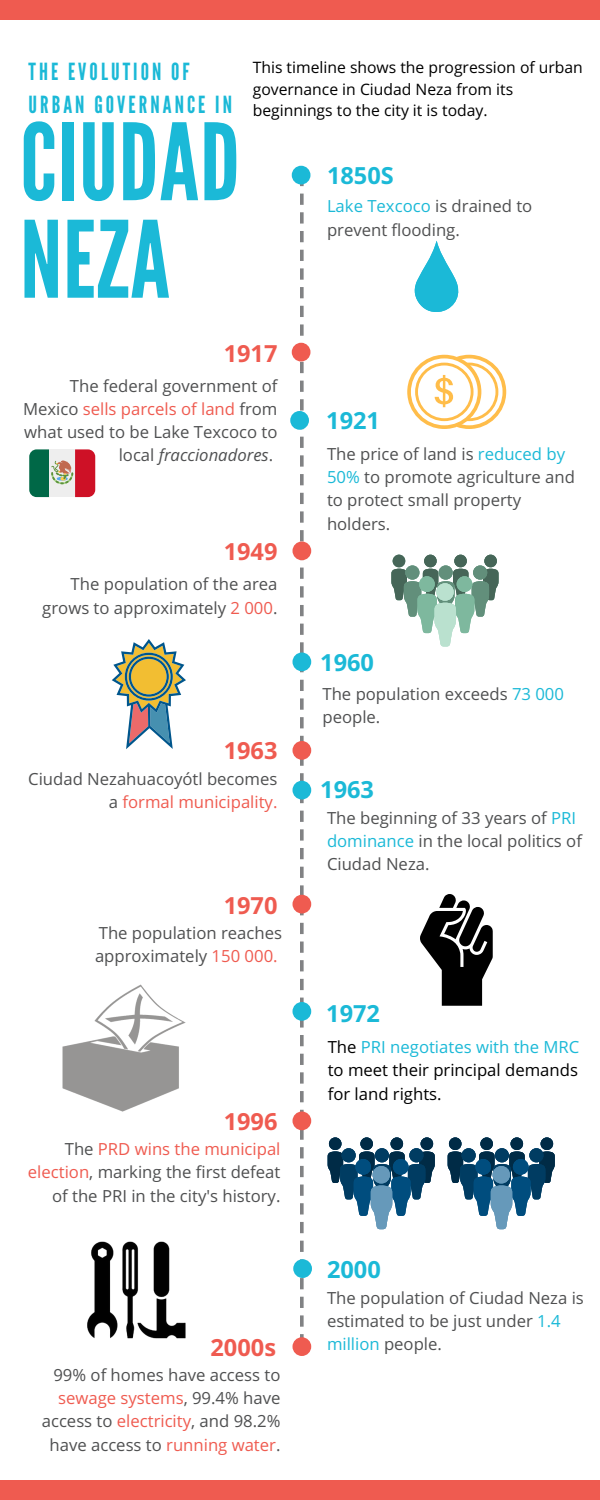
<style>
.page{position:relative;width:600px;height:1500px;background:#fff}
.page>*{position:absolute;margin:0;border:0;box-sizing:border-box;transform-origin:0 0}
.t1{font:106.1px/97.5px "League Gothic";letter-spacing:.01em;color:#1bb9d7}
.t2{font:23.6px/33px "League Gothic";letter-spacing:.13em;color:#1bb9d7}
.t3{font:700 23.6px "Open Sans";color:#1bb9d7}
.t4{font:700 23.6px "Open Sans";color:#ef5b50}
.t5{font:16.7px/23.2px "Open Sans";color:#4f5051}
.t6{font:16.7px/23.2px "Open Sans";color:#000;text-align:justify}
.t7{font:16.7px "Open Sans";color:#1bb9d7}
.t8{font:15.7px/21.8px "Open Sans";color:#000}
.s1{color:#1bb9d7}
.s2{color:#ef5b50}
.s3{font-style:italic}
.s4{color:#4f5051}
</style>
<div class="page">
<svg style="left:300px;top:184px;width:4px;height:96px"></svg>
<svg style="left:300px;top:287px;width:4px;height:105px"></svg>
<svg style="left:300px;top:399px;width:4px;height:105px"></svg>
<svg style="left:300px;top:511px;width:4px;height:105px"></svg>
<svg style="left:300px;top:624px;width:4px;height:104px"></svg>
<svg style="left:300px;top:736px;width:4px;height:105px"></svg>
<svg style="left:300px;top:848px;width:4px;height:105px"></svg>
<svg style="left:300px;top:960px;width:4px;height:105px"></svg>
<svg style="left:300px;top:1072px;width:4px;height:105px"></svg>
<svg style="left:300px;top:1185px;width:4px;height:104px"></svg>
<svg style="left:300px;top:1297px;width:4px;height:40px"></svg>
<div style="left:292px;top:166px;width:18px;height:18px;background:#1bb9d7;border-radius:50%"></div>
<div style="left:292px;top:343px;width:18px;height:18px;background:#ef5b50;border-radius:50%"></div>
<div style="left:290px;top:411px;width:19px;height:19px;background:#1bb9d7;border-radius:50%"></div>
<div style="left:293px;top:542px;width:18px;height:18px;background:#ef5b50;border-radius:50%"></div>
<div style="left:293px;top:652px;width:18px;height:19px;background:#1bb9d7;border-radius:50%"></div>
<div style="left:293px;top:741px;width:18px;height:19px;background:#ef5b50;border-radius:50%"></div>
<div style="left:293px;top:781px;width:18px;height:18px;background:#1bb9d7;border-radius:50%"></div>
<div style="left:293px;top:895px;width:18px;height:18px;background:#ef5b50;border-radius:50%"></div>
<div style="left:293px;top:1002px;width:18px;height:19px;background:#1bb9d7;border-radius:50%"></div>
<div style="left:293px;top:1112px;width:18px;height:18px;background:#ef5b50;border-radius:50%"></div>
<div style="left:293px;top:1259px;width:19px;height:19px;background:#1bb9d7;border-radius:50%"></div>
<div style="left:293px;top:1337px;width:18px;height:19px;background:#ef5b50;border-radius:50%"></div>
<div style="left:0;top:0;width:600px;height:20px;background:#ef5b50"></div>
<div style="left:0;top:1480px;width:600px;height:20px;background:#ef5b50"></div>
<svg style="left:415px;top:241px;width:43px;height:71px"></svg>
<svg style="left:407px;top:355px;width:99px;height:74px"></svg>
<svg style="left:29px;top:449px;width:66px;height:48px;background:#997e76"></svg>
<svg style="left:391px;top:555px;width:108px;height:91px"></svg>
<div style="left:436px;top:583px;width:18px;height:18px;background:#bae1cf;border-radius:50%"></div>
<svg style="left:112px;top:639px;width:74px;height:110px"></svg>
<svg style="left:420px;top:894px;width:73px;height:112px"></svg>
<img style="left:62px;top:985px;width:124px;height:127px">
<svg style="left:328px;top:1137px;width:107px;height:92px"></svg>
<div style="left:372px;top:1166px;width:18px;height:18px;background:#6699ba;border-radius:50%"></div>
<svg style="left:448px;top:1137px;width:107px;height:92px"></svg>
<div style="left:492px;top:1166px;width:18px;height:18px;background:#6699ba;border-radius:50%"></div>
<img style="left:87px;top:1241px;width:99px;height:98px">
<h2 class="t2" style="left:28px;top:55px;width:205px">THE EVOLUTION OF<br>URBAN GOVERNANCE IN</h2>
<h1 class="t1" style="left:20px;top:116px;width:221px">CIUDAD<br>NEZA</h1>
<p class="t8" style="left:253px;top:56px;width:332px">This timeline shows the progression of urban governance in Ciudad Neza from its beginnings to the city it is today.</p>
<h2 class="t3" style="left:327px;top:159px;width:68px">1850S</h2>
<p class="t5" style="left:327px;top:194px;width:207px"><span class="s1">Lake Texcoco</span> is drained to prevent flooding.</p>
<h2 class="t4" style="left:224px;top:336px;width:55px">1917</h2>
<p class="t5" style="left:23px;top:373px;width:256px;text-align:right">The federal government of<br>Mexico <span class="s2">sells parcels of land</span> from what used to be Lake Texcoco to local <span class="s3">fraccionadores</span>.</p>
<h2 class="t4" style="left:224px;top:535px;width:55px">1949</h2>
<p class="t5" style="left:42px;top:572px;width:237px;text-align:right">The population of the area grows to approximately <span class="s2">2 000</span>.</p>
<h2 class="t4" style="left:224px;top:734px;width:55px">1963</h2>
<p class="t5" style="left:28px;top:766px;width:251px;text-align:right">Ciudad Nezahuacoyótl becomes a <span class="s2">formal municipality.</span></p>
<h2 class="t4" style="left:224px;top:888px;width:55px">1970</h2>
<p class="t5" style="left:95px;top:921px;width:188px">The population reaches approximately <span class="s2">150 000.</span></p>
<h2 class="t4" style="left:224px;top:1105px;width:55px">1996</h2>
<p class="t5" style="left:28px;top:1137px;width:254px;text-align:right">The <span class="s2">PRD wins the municipal election</span>, marking the first defeat of the PRI in the city's history.</p>
<h2 class="t3" style="left:326px;top:404px;width:55px">1921</h2>
<p class="t5" style="left:327px;top:442px;width:250px">The price of land is <span class="s1">reduced by<br>50%</span> to promote agriculture and to protect small property holders.</p>
<h2 class="t3" style="left:320px;top:646px;width:55px">1960</h2>
<p class="t5" style="left:322px;top:682px;width:243px">The population exceeds <span class="s1">73 000 </span>people.</p>
<h2 class="t3" style="left:320px;top:773px;width:55px">1963</h2>
<p class="t5" style="left:327px;top:805px;width:256px">The beginning of 33 years of <span class="s1">PRI dominance</span> in the local politics of<br>Ciudad Neza.</p>
<h2 class="t3" style="left:326px;top:996px;width:55px">1972</h2>
<p class="t6" style="left:328px;top:1035px;width:253px">The <span class="s1">PRI negotiates with the MRC </span>to meet their principal demands for land rights.</p>
<h2 class="t3" style="left:327px;top:1253px;width:55px">2000</h2>
<p class="t5" style="left:327px;top:1285px;width:258px">The population of Ciudad Neza is estimated to be just under <span class="s1">1.4</span></p>
<h2 class="t4" style="left:211px;top:1331px;width:67px">2000s</h2>
<p class="t7" style="left:327px;top:1332px;width:116px">million <span class="s4">people.</span></p>
<p class="t5" style="left:42px;top:1363px;width:240px;text-align:right">99% of homes have access to <span class="s2">sewage systems</span>, 99.4% have access to <span class="s2">electricity</span>, and 98.2% have access to <span class="s2">running water</span>.</p>
</div>
